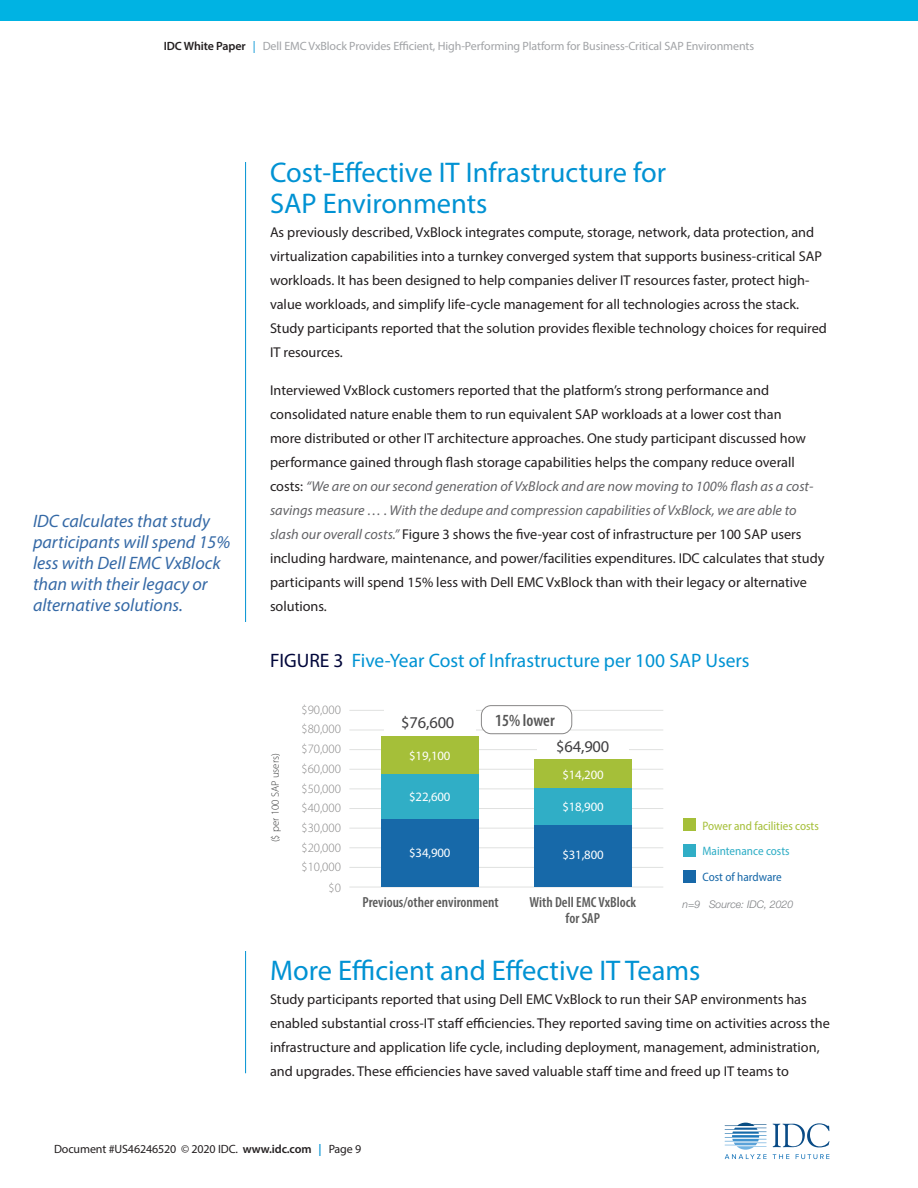
<style>
.page{position:relative;width:918px;height:1188px;background:#fff}
.page>*{position:absolute;margin:0;border:0;box-sizing:border-box;transform-origin:0 0}
.t1{font:28.5px/31.5px "Myriad Pro";color:#0092d3}
.Figure_Title{font:19.5px "Myriad Pro";color:#0093d3}
.Level_3_Header{font:italic 18px/21px "Myriad Pro";color:#3569a6}
.t2{font:600 condensed 17.1px "Myriad Pro";color:#565656}
.t3{font:16.5px "Myriad Pro";letter-spacing:-.01em;color:#414042}
.t4{font:600 condensed 14.7px/15.6px "Myriad Pro";color:#5b5b5b;text-align:center}
.t5{font:14.25px/24px "Myriad Pro";color:#231f20}
.t6{font:300 12.75px "Myriad Pro";color:#888787}
.t7{font:12.75px "Myriad Pro";letter-spacing:-.01em;color:#fff}
.t8{font:semi-condensed 12.15px/26.4px "Myriad Pro";color:#30aec6}
.t9{font:semi-condensed 12.15px "Myriad Pro";color:#a5bf39}
.t10{font:12px "Myriad Pro";letter-spacing:-.01em;color:#a1a3a6}
.t11{font:12px "Myriad Pro";letter-spacing:-.01em;color:#231f20}
.t12{font:300 10.8px "Myriad Pro";color:#3c3d3d}
.t13{font:italic 300 10.5px "Helvetica Neue";color:#7c7e81}
.s1{font-weight:600;color:#231f20}
.s2{color:#0092d3}
.s3{font-style:italic;color:#636366}
.s4{color:#00063a}
.s5{color:#1768a8}
.s6{font-weight:600}
.s7{font-weight:600;color:#0092d3}
</style>
<div class="page">
<hr style="left:245px;top:162px;width:1px;height:911px;background:#0092d3">
<div style="left:0;top:0;width:918px;height:21px;background:#00b3e3"></div>
<svg style="left:773px;top:1123px;width:57px;height:24px"></svg>
<svg style="left:773px;top:1154px;width:16px;height:5px"></svg>
<svg style="left:796px;top:1154px;width:33px;height:5px"></svg>
<svg style="left:725px;top:1123px;width:42px;height:36px"></svg>
<hr style="left:349px;top:887px;width:314px;height:1px;background:#e0e1e0">
<hr style="left:349px;top:867px;width:314px;height:1px;background:#e0e1e0">
<hr style="left:349px;top:828px;width:314px;height:1px;background:#e0e1e0">
<hr style="left:349px;top:847px;width:314px;height:1px;background:#e0e1e0">
<hr style="left:349px;top:808px;width:314px;height:1px;background:#e0e1e0">
<hr style="left:349px;top:769px;width:314px;height:1px;background:#e0e1e0">
<hr style="left:349px;top:788px;width:314px;height:1px;background:#e0e1e0">
<hr style="left:349px;top:730px;width:314px;height:1px;background:#e0e1e0">
<hr style="left:349px;top:749px;width:314px;height:1px;background:#e0e1e0">
<hr style="left:349px;top:710px;width:314px;height:1px;background:#e0e1e0">
<div style="left:381px;top:818px;width:98px;height:69px;background:#1769a9"></div>
<div style="left:534px;top:824px;width:98px;height:63px;background:#1769a9"></div>
<div style="left:381px;top:736px;width:98px;height:39px;background:#a5bf39"></div>
<div style="left:381px;top:774px;width:98px;height:45px;background:#30aec6"></div>
<div style="left:534px;top:787px;width:98px;height:38px;background:#30aec6"></div>
<div style="left:534px;top:759px;width:98px;height:28px;background:#a5bf39"></div>
<div style="left:537px;top:746px;width:92px;height:9px;background:#fff"></div>
<div style="left:384px;top:707px;width:91px;height:25px;background:#fff"></div>
<div style="left:683px;top:845px;width:13px;height:12px;background:#30aec6"></div>
<div style="left:683px;top:819px;width:13px;height:12px;background:#a5bf39"></div>
<div style="left:683px;top:871px;width:13px;height:12px;background:#1768a8"></div>
<div style="left:481px;top:706px;width:91px;height:28px;background:#fff;border-radius:10px"></div>
<div style="left:481px;top:705px;width:91px;height:29px;border:1px solid #888787;border-radius:10px"></div>
<p class="t10" style="left:164px;top:39px;width:592px"><span class="s1">IDC White Paper</span> <span class="s2">|</span> Dell EMC VxBlock Provides Efficient, High-Performing Platform for Business-Critical SAP Environments</p>
<p class="Level_3_Header" style="left:33px;top:510px;width:199px">IDC calculates that study participants will spend 15% less with Dell EMC VxBlock than with their legacy or alternative solutions.</p>
<p class="t1" style="left:270px;top:156px;width:398px">Cost-Effective IT Infrastructure for<br>SAP Environments</p>
<p class="t5" style="left:270px;top:220px;width:558px">As previously described, VxBlock integrates compute, storage, network, data protection, and virtualization capabilities into a turnkey converged system that supports business-critical SAP workloads. It has been designed to help companies deliver IT resources faster, protect high&shy;value workloads, and simplify life-cycle management for all technologies across the stack.<br>Study participants reported that the solution provides flexible technology choices for required IT resources.</p>
<p class="t5" style="left:270px;top:378px;width:556px">Interviewed VxBlock customers reported that the platform’s strong performance and consolidated nature enable them to run equivalent SAP workloads at a lower cost than<br>more distributed or other IT architecture approaches. One study participant discussed how performance gained through flash storage capabilities helps the company reduce overall costs: <span class="s3">“We are on our second generation of VxBlock and are now moving to 100% flash as a cost&shy;savings measure … . With the dedupe and compression capabilities of VxBlock, we are able to slash our overall costs.”</span> Figure 3 shows the five-year cost of infrastructure per 100 SAP users including hardware, maintenance, and power/facilities expenditures. IDC calculates that study participants will spend 15% less with Dell EMC VxBlock than with their legacy or alternative solutions.</p>
<p class="Figure_Title" style="left:270px;top:649px;width:481px"><span class="s4">FIGURE 3</span> Five-Year Cost of Infrastructure per 100 SAP Users</p>
<p class="t12" style="left:269px;top:842px;width:91px;rotate:-90deg">($ per 100 SAP users)</p>
<p class="t6" style="left:301px;top:702px;width:41px">$90,000</p>
<p class="t6" style="left:301px;top:721px;width:41px">$80,000</p>
<p class="t6" style="left:301px;top:741px;width:41px">$70,000</p>
<p class="t6" style="left:301px;top:761px;width:41px">$60,000</p>
<p class="t6" style="left:301px;top:781px;width:41px">$50,000</p>
<p class="t6" style="left:301px;top:801px;width:41px">$40,000</p>
<p class="t6" style="left:301px;top:820px;width:41px">$30,000</p>
<p class="t6" style="left:301px;top:840px;width:41px">$20,000</p>
<p class="t6" style="left:301px;top:859px;width:41px">$10,000</p>
<p class="t6" style="left:329px;top:880px;width:14px">$0</p>
<p class="t3" style="left:401px;top:712px;width:55px">$76,600</p>
<p class="t7" style="left:409px;top:748px;width:43px">$19,100</p>
<p class="t7" style="left:409px;top:789px;width:43px">$22,600</p>
<p class="t2" style="left:495px;top:710px;width:61px">15% lower</p>
<p class="t3" style="left:556px;top:736px;width:55px">$64,900</p>
<p class="t7" style="left:562px;top:766px;width:43px">$14,200</p>
<p class="t7" style="left:562px;top:799px;width:43px">$18,900</p>
<p class="t7" style="left:409px;top:845px;width:43px">$34,900</p>
<p class="t7" style="left:562px;top:847px;width:43px">$31,800</p>
<p class="t4" style="left:362px;top:895px;width:138px">Previous/other environment</p>
<p class="t4" style="left:530px;top:895px;width:108px">With Dell EMC VxBlock for SAP</p>
<p class="t9" style="left:703px;top:818px;width:118px">Power and facilities costs</p>
<p class="t8" style="left:703px;top:837px;width:89px">Maintenance costs<br><span class="s5">Cost of hardware</span></p>
<p class="t13" style="left:682px;top:898px;width:112px">n=9 Source: IDC, 2020</p>
<p class="t1" style="left:270px;top:954px;width:432px">More Efficient and Effective IT Teams</p>
<p class="t5" style="left:270px;top:987px;width:561px">Study participants reported that using Dell EMC VxBlock to run their SAP environments has enabled substantial cross-IT staff efficiencies. They reported saving time on activities across the infrastructure and application life cycle, including deployment, management, administration, and upgrades. These efficiencies have saved valuable staff time and freed up IT teams to</p>
<p class="t11" style="left:54px;top:1141px;width:309px">Document #US46246520 © 2020 IDC. <span class="s6">www.idc.com</span> <span class="s7">|</span> Page 9</p>
</div>
